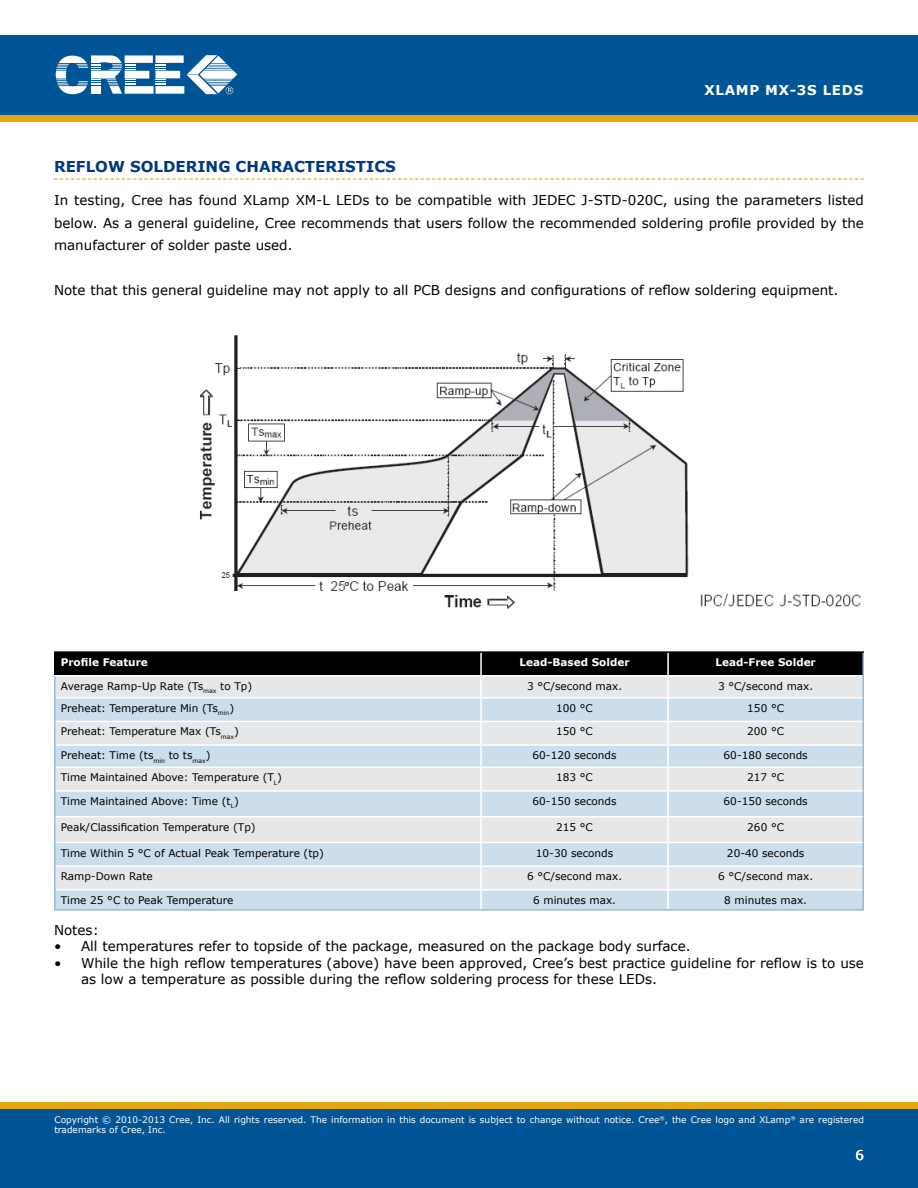
<style>
.page{position:relative;width:918px;height:1188px;background:#fff}
.page>*{position:absolute;margin:0;border:0;box-sizing:border-box;transform-origin:0 0}
.t1{font:700 15px "Verdana";color:#003882}
.t2{font:13.5px/22.5px "Verdana";color:#000;text-align:justify}
.t3{font:700 13.5px "Verdana";letter-spacing:.05em;color:#fffffe}
.t4{font:13.5px "Verdana";color:#fff}
.t5{font:10.5px "Verdana";color:#000}
.t6{font:700 10.5px "Verdana";color:#fff}
.t7{font:9px/10.8px "Verdana";color:#fff}
</style>
<div class="page">
<div style="left:0;top:35px;width:918px;height:80px;background:#005596"></div>
<svg style="left:56px;top:55px;width:181px;height:39px"></svg>
<div style="left:0;top:1108px;width:918px;height:80px;background:#005596"></div>
<div style="left:0;top:115px;width:918px;height:7px;background:#e7a614"></div>
<div style="left:0;top:1102px;width:918px;height:6px;background:#e7a614"></div>
<svg style="left:54px;top:178px;width:810px;height:2px"></svg>
<div style="left:56px;top:653px;width:806px;height:22px;background:#000"></div>
<div style="left:56px;top:677px;width:806px;height:20px;background:#e6e7e8"></div>
<svg style="left:56px;top:699px;width:806px;height:210px;background:#d8e1e9"></svg>
<hr style="left:56px;top:721px;width:425px;height:1px;background:#fff">
<hr style="left:481px;top:721px;width:187px;height:1px;background:#fff">
<hr style="left:56px;top:744px;width:425px;height:2px;background:#fff">
<hr style="left:481px;top:744px;width:187px;height:2px;background:#fff">
<hr style="left:56px;top:767px;width:425px;height:1px;background:#fff">
<hr style="left:481px;top:767px;width:187px;height:1px;background:#fff">
<hr style="left:56px;top:790px;width:425px;height:2px;background:#fff">
<hr style="left:481px;top:790px;width:187px;height:2px;background:#fff">
<hr style="left:56px;top:816px;width:425px;height:1px;background:#fff">
<hr style="left:481px;top:816px;width:187px;height:1px;background:#fff">
<hr style="left:56px;top:842px;width:425px;height:1px;background:#fff">
<hr style="left:481px;top:842px;width:187px;height:1px;background:#fff">
<hr style="left:56px;top:865px;width:425px;height:2px;background:#fff">
<hr style="left:481px;top:865px;width:187px;height:2px;background:#fff">
<hr style="left:481px;top:651px;width:187px;height:2px;background:#000">
<hr style="left:668px;top:651px;width:196px;height:2px;background:#000">
<hr style="left:480px;top:653px;width:2px;height:22px;background:#fff">
<hr style="left:667px;top:653px;width:2px;height:22px;background:#fff">
<hr style="left:480px;top:677px;width:2px;height:20px;background:#fff">
<hr style="left:480px;top:699px;width:2px;height:22px;background:#fff">
<hr style="left:480px;top:722px;width:2px;height:22px;background:#fff">
<hr style="left:480px;top:746px;width:2px;height:21px;background:#fff">
<hr style="left:480px;top:768px;width:2px;height:22px;background:#fff">
<hr style="left:480px;top:792px;width:2px;height:24px;background:#fff">
<hr style="left:480px;top:817px;width:2px;height:25px;background:#fff">
<hr style="left:480px;top:843px;width:2px;height:22px;background:#fff">
<hr style="left:480px;top:867px;width:2px;height:22px;background:#fff">
<hr style="left:862px;top:653px;width:2px;height:23px;background:#99bad7">
<hr style="left:56px;top:889px;width:425px;height:2px;background:#fff">
<hr style="left:481px;top:889px;width:187px;height:2px;background:#fff">
<svg style="left:480px;top:891px;width:2px;height:18px"></svg>
<hr style="left:54px;top:677px;width:2px;height:21px;background:#99bad7">
<hr style="left:54px;top:698px;width:2px;height:23px;background:#99bad7">
<hr style="left:54px;top:721px;width:2px;height:24px;background:#99bad7">
<hr style="left:54px;top:745px;width:2px;height:22px;background:#99bad7">
<hr style="left:54px;top:767px;width:2px;height:24px;background:#99bad7">
<hr style="left:54px;top:791px;width:2px;height:26px;background:#99bad7">
<hr style="left:54px;top:817px;width:2px;height:26px;background:#99bad7">
<hr style="left:54px;top:843px;width:2px;height:23px;background:#99bad7">
<hr style="left:54px;top:866px;width:2px;height:24px;background:#99bad7">
<svg style="left:54px;top:890px;width:2px;height:19px"></svg>
<hr style="left:54px;top:909px;width:427px;height:2px;background:#99bad7">
<hr style="left:481px;top:909px;width:187px;height:2px;background:#99bad7">
<hr style="left:54px;top:651px;width:427px;height:2px;background:#000">
<hr style="left:54px;top:653px;width:2px;height:22px;background:#000">
<hr style="left:667px;top:677px;width:2px;height:20px;background:#fff">
<hr style="left:667px;top:699px;width:2px;height:22px;background:#fff">
<hr style="left:667px;top:722px;width:2px;height:22px;background:#fff">
<hr style="left:667px;top:746px;width:2px;height:21px;background:#fff">
<hr style="left:667px;top:768px;width:2px;height:22px;background:#fff">
<hr style="left:667px;top:792px;width:2px;height:24px;background:#fff">
<hr style="left:667px;top:817px;width:2px;height:25px;background:#fff">
<hr style="left:667px;top:843px;width:2px;height:22px;background:#fff">
<hr style="left:667px;top:867px;width:2px;height:22px;background:#fff">
<svg style="left:667px;top:891px;width:2px;height:18px"></svg>
<hr style="left:862px;top:676px;width:2px;height:22px;background:#99bad7">
<hr style="left:862px;top:698px;width:2px;height:23px;background:#99bad7">
<hr style="left:862px;top:721px;width:2px;height:24px;background:#99bad7">
<hr style="left:862px;top:745px;width:2px;height:22px;background:#99bad7">
<hr style="left:862px;top:767px;width:2px;height:24px;background:#99bad7">
<hr style="left:862px;top:791px;width:2px;height:26px;background:#99bad7">
<hr style="left:862px;top:817px;width:2px;height:26px;background:#99bad7">
<hr style="left:862px;top:843px;width:2px;height:23px;background:#99bad7">
<hr style="left:862px;top:866px;width:2px;height:24px;background:#99bad7">
<svg style="left:862px;top:890px;width:2px;height:19px"></svg>
<hr style="left:668px;top:909px;width:196px;height:2px;background:#99bad7">
<hr style="left:668px;top:721px;width:194px;height:1px;background:#fff">
<hr style="left:668px;top:744px;width:194px;height:2px;background:#fff">
<hr style="left:668px;top:767px;width:194px;height:1px;background:#fff">
<hr style="left:668px;top:790px;width:194px;height:2px;background:#fff">
<hr style="left:668px;top:816px;width:194px;height:1px;background:#fff">
<hr style="left:668px;top:842px;width:194px;height:1px;background:#fff">
<hr style="left:668px;top:865px;width:194px;height:2px;background:#fff">
<hr style="left:668px;top:889px;width:194px;height:2px;background:#fff">
<img style="left:200px;top:335px;width:489px;height:274px">
<img style="left:700px;top:593px;width:161px;height:14px">
<p class="t3" style="left:705px;top:82px;width:160px">xlamp mx-3s Leds</p>
<p class="t1" style="left:54px;top:157px;width:343px">Reflow Soldering Characteristics</p>
<p class="t2" style="left:54px;top:189px;width:811px">In testing, Cree has found XLamp XM-L LEDs to be compatible with JEDEC J-STD-020C, using the parameters listed below. As a general guideline, Cree recommends that users follow the recommended soldering profile provided by the manufacturer of solder paste used.</p>
<p class="t2" style="left:54px;top:279px;width:786px">Note that this general guideline may not apply to all PCB designs and configurations of reflow soldering equipment.</p>
<p class="t6" style="left:61px;top:656px;width:89px">Profile Feature</p>
<p class="t6" style="left:520px;top:656px;width:111px">Lead-Based Solder</p>
<p class="t6" style="left:715px;top:656px;width:102px">Lead-Free Solder</p>
<p class="t5" style="left:61px;top:679px;width:193px">Average Ramp-Up Rate (Ts<sub>max</sub> to Tp)</p>
<p class="t5" style="left:527px;top:679px;width:97px">3 °C/second max.</p>
<p class="t5" style="left:718px;top:679px;width:97px">3 °C/second max.</p>
<p class="t5" style="left:61px;top:701px;width:175px">Preheat: Temperature Min (Ts<sub>min</sub>)</p>
<p class="t5" style="left:556px;top:701px;width:38px">100 °C</p>
<p class="t5" style="left:747px;top:701px;width:38px">150 °C</p>
<p class="t5" style="left:61px;top:725px;width:180px">Preheat: Temperature Max (Ts<sub>max</sub>)</p>
<p class="t5" style="left:556px;top:725px;width:38px">150 °C</p>
<p class="t5" style="left:747px;top:725px;width:38px">200 °C</p>
<p class="t5" style="left:61px;top:749px;width:151px">Preheat: Time (ts<sub>min</sub> to ts<sub>max</sub>)</p>
<p class="t5" style="left:533px;top:749px;width:86px">60-120 seconds</p>
<p class="t5" style="left:724px;top:749px;width:86px">60-180 seconds</p>
<p class="t5" style="left:61px;top:771px;width:223px">Time Maintained Above: Temperature (T<sub>L</sub>)</p>
<p class="t5" style="left:556px;top:771px;width:38px">183 °C</p>
<p class="t5" style="left:747px;top:771px;width:38px">217 °C</p>
<p class="t5" style="left:61px;top:794px;width:180px">Time Maintained Above: Time (t<sub>L</sub>)</p>
<p class="t5" style="left:533px;top:794px;width:86px">60-150 seconds</p>
<p class="t5" style="left:724px;top:794px;width:86px">60-150 seconds</p>
<p class="t5" style="left:61px;top:820px;width:197px">Peak/Classification Temperature (Tp)</p>
<p class="t5" style="left:556px;top:820px;width:38px">215 °C</p>
<p class="t5" style="left:747px;top:820px;width:38px">260 °C</p>
<p class="t5" style="left:61px;top:846px;width:265px">Time Within 5 °C of Actual Peak Temperature (tp)</p>
<p class="t5" style="left:536px;top:846px;width:79px">10-30 seconds</p>
<p class="t5" style="left:727px;top:846px;width:79px">20-40 seconds</p>
<p class="t5" style="left:61px;top:870px;width:94px">Ramp-Down Rate</p>
<p class="t5" style="left:527px;top:870px;width:97px">6 °C/second max.</p>
<p class="t5" style="left:718px;top:870px;width:97px">6 °C/second max.</p>
<p class="t5" style="left:61px;top:893px;width:174px">Time 25 °C to Peak Temperature</p>
<p class="t5" style="left:533px;top:893px;width:84px">6 minutes max.</p>
<p class="t5" style="left:724px;top:893px;width:84px">8 minutes max.</p>
<p class="t2" style="left:54px;top:919px;width:46px">Notes:</p>
<p class="t2" style="left:54px;top:935px;width:638px">• All temperatures refer to topside of the package, measured on the package body surface.</p>
<p class="t2" style="left:81px;top:954px;width:784px;line-height:16.2px;text-indent:-27px">• While the high reflow temperatures (above) have been approved, Cree’s best practice guideline for reflow is to use as low a temperature as possible during the reflow soldering process for these LEDs.</p>
<p class="t7" style="left:54px;top:1114px;width:811px">Copyright © 2010-2013 Cree, Inc. All rights reserved. The information in this document is subject to change without notice. Cree<sup>®</sup>, the Cree logo and XLamp<sup>®</sup> are registered trademarks of Cree, Inc.</p>
<p class="t7" style="left:114px;top:1115px;width:752px">2010 Cree, Inc. All rights reserved. The information in his document is subject to change without no ice. Cree, the Cr e logo and XLamp are registered tradema ks</p>
<p class="t7" style="left:54px;top:1125px;width:58px">of Cree, Inc.</p>
<p class="t4" style="left:855px;top:1146px;width:10px">6</p>
</div>
